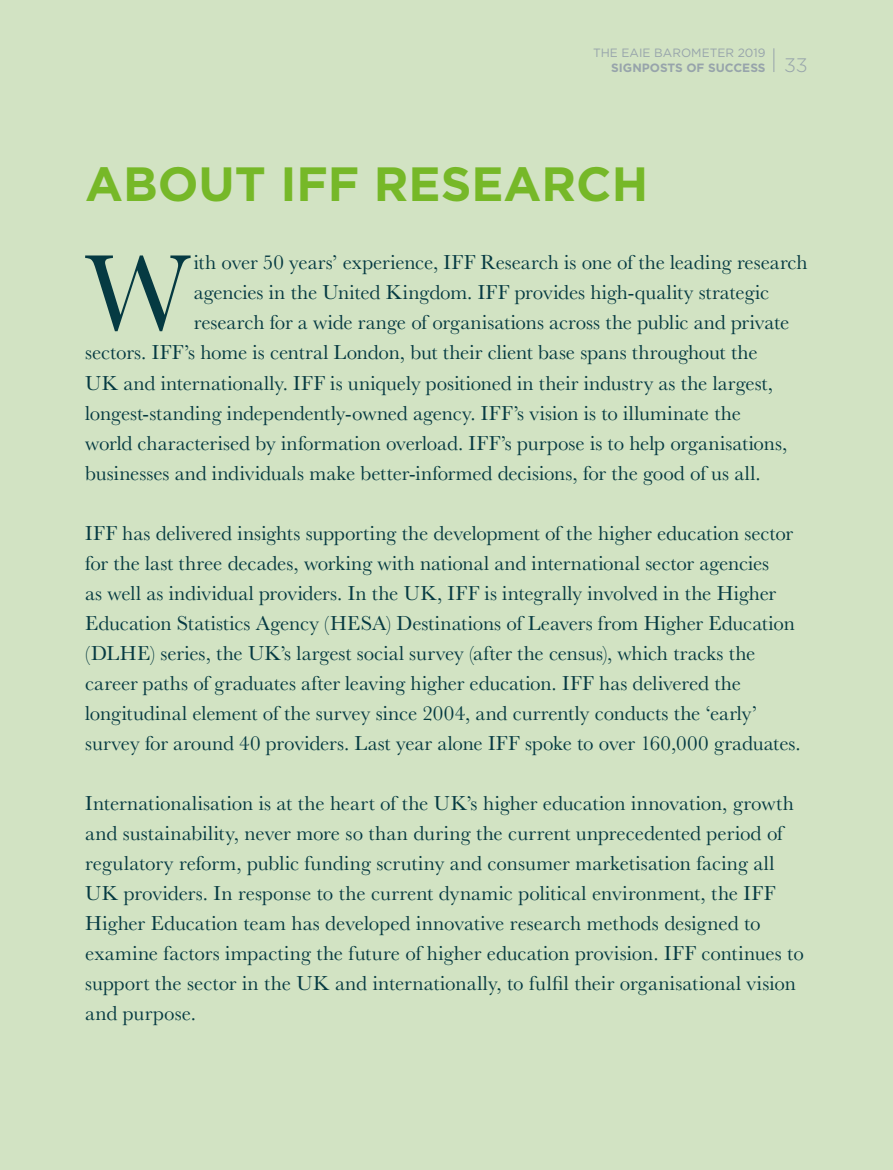
<style>
.page{position:relative;width:893px;height:1170px;background:#fff}
.page>*{position:absolute;margin:0;border:0;box-sizing:border-box;transform-origin:0 0}
.t1{font:111.6px "Baskerville";color:#053a42}
.t2{font:700 48px "Gotham";color:#76b828}
.t3{font:21px/30px "Baskerville";color:#053a42}
.t4{font:300 19.5px "Gotham";color:#97a4ab}
.t5{font:12px "Gotham";color:#97a4ab}
.t6{font:700 12px "Gotham";color:#97a4ab}
</style>
<div class="page">
<div style="left:0;top:0;width:893px;height:1169px;background:#d2e3c3"></div>
<svg style="left:773px;top:48px;width:1px;height:24px"></svg>
<p class="t5" style="left:593px;top:45px;width:174px">THE EAIE BAROMETER 2019</p>
<p class="t6" style="left:611px;top:60px;width:156px">SIGNPOSTS OF SUCCESS</p>
<p class="t4" style="left:784px;top:53px;width:25px">33</p>
<h2 class="t2" style="left:85px;top:152px;width:564px">ABOUT IFF RESEARCH</h2>
<h1 class="t1" style="left:85px;top:222px;width:107px">W</h1>
<p class="t3" style="left:194px;top:248px;width:615px">ith over 50 years’ experience, IFF Research is one of the leading research</p>
<p class="t3" style="left:194px;top:278px;width:577px">agencies in the United Kingdom. IFF provides high-quality strategic</p>
<p class="t3" style="left:194px;top:308px;width:597px">research for a wide range of organisations across the public and private</p>
<p class="t3" style="left:85px;top:338px;width:674px">sectors. IFF’s home is central London, but their client base spans throughout the</p>
<p class="t3" style="left:85px;top:368px;width:689px">UK and internationally. IFF is uniquely positioned in their industry as the largest,</p>
<p class="t3" style="left:85px;top:398px;width:657px">longest-standing independently-owned agency. IFF’s vision is to illuminate the</p>
<p class="t3" style="left:85px;top:428px;width:704px">world characterised by information overload. IFF’s purpose is to help organisations,</p>
<p class="t3" style="left:85px;top:458px;width:677px">businesses and individuals make better-informed decisions, for the good of us all.</p>
<p class="t3" style="left:85px;top:518px;width:717px">IFF has delivered insights supporting the development of the higher education sector for the last three decades, working with national and international sector agencies<br>as well as individual providers. In the UK, IFF is integrally involved in the Higher Education Statistics Agency (HESA) Destinations of Leavers from Higher Education (DLHE) series, the UK’s largest social survey (after the census), which tracks the career paths of graduates after leaving higher education. IFF has delivered the longitudinal element of the survey since 2004, and currently conducts the ‘early’ survey for around 40 providers. Last year alone IFF spoke to over 160,000 graduates.</p>
<p class="t3" style="left:85px;top:788px;width:720px">Internationalisation is at the heart of the UK’s higher education innovation, growth and sustainability, never more so than during the current unprecedented period of regulatory reform, public funding scrutiny and consumer marketisation facing all UK providers. In response to the current dynamic political environment, the IFF Higher Education team has developed innovative research methods designed to examine factors impacting the future of higher education provision. IFF continues to support the sector in the UK and internationally, to fulfil their organisational vision and purpose.</p>
</div>
